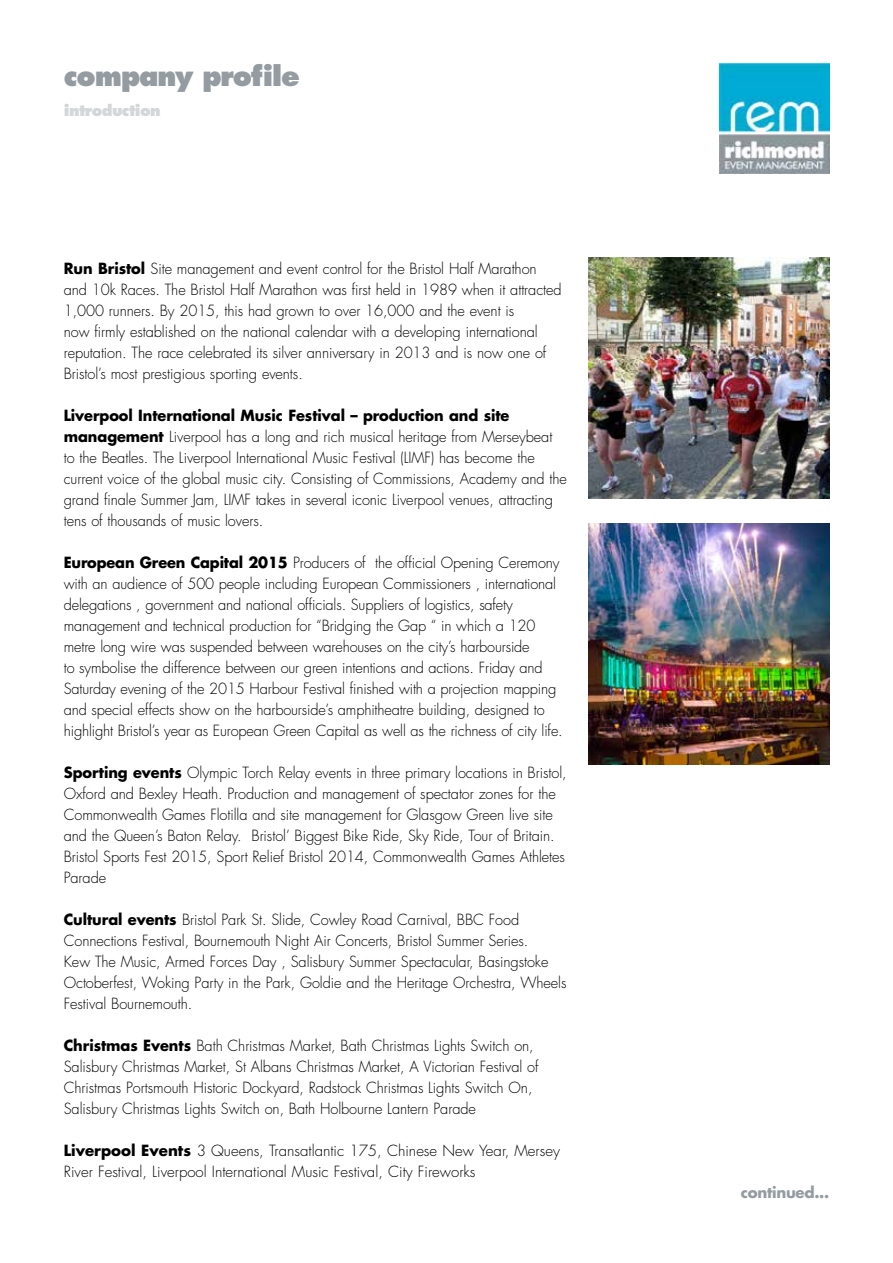
<style>
.page{position:relative;width:893px;height:1263px;background:#fff}
.page>*{position:absolute;margin:0;border:0;box-sizing:border-box;transform-origin:0 0}
.t1{font:800 27px "Futura";letter-spacing:-.04em;color:#949ca1}
.t2{font:300 15px/21px "Futura";letter-spacing:-.005em;color:#000}
.t3{font:800 15px "Futura";letter-spacing:-.04em;color:#d4d7da}
.t4{font:700 15px "Futura";letter-spacing:-.02em;color:#949ca1}
.s1{font-weight:700}
</style>
<div class="page">
<img style="left:719px;top:63px;width:110px;height:111px">
<img style="left:588px;top:258px;width:241px;height:241px">
<img style="left:588px;top:523px;width:241px;height:241px">
<h1 class="t1" style="left:64px;top:60px;width:238px">company profile</h1>
<p class="t3" style="left:64px;top:101px;width:99px">introduction</p>
<p class="t2" style="left:64px;top:258px;width:499px"><span class="s1">Run Bristol</span> Site management and event control for the Bristol Half Marathon and 10k Races. The Bristol Half Marathon was first held in 1989 when it attracted 1,000 runners. By 2015, this had grown to over 16,000 and the event is<br>now firmly established on the national calendar with a developing international reputation. The race celebrated its silver anniversary in 2013 and is now one of Bristol’s most prestigious sporting events.</p>
<p class="t2" style="left:64px;top:405px;width:505px"><span class="s1">Liverpool International Music Festival – production and site management</span> Liverpool has a long and rich musical heritage from Merseybeat to the Beatles. The Liverpool International Music Festival (LIMF) has become the current voice of the global music city. Consisting of Commissions, Academy and the grand finale Summer Jam, LIMF takes in several iconic Liverpool venues, attracting tens of thousands of music lovers.</p>
<p class="t2" style="left:64px;top:552px;width:500px"><span class="s1">European Green Capital 2015</span> Producers of the official Opening Ceremony with an audience of 500 people including European Commissioners , international delegations , government and national officials. Suppliers of logistics, safety management and technical production for “Bridging the Gap “ in which a 120 metre long wire was suspended between warehouses on the city’s harbourside<br>to symbolise the difference between our green intentions and actions. Friday and Saturday evening of the 2015 Harbour Festival finished with a projection mapping and special effects show on the harbourside’s amphitheatre building, designed to highlight Bristol’s year as European Green Capital as well as the richness of city life.</p>
<p class="t2" style="left:64px;top:762px;width:504px"><span class="s1">Sporting events</span> Olympic Torch Relay events in three primary locations in Bristol, Oxford and Bexley Heath. Production and management of spectator zones for the Commonwealth Games Flotilla and site management for Glasgow Green live site and the Queen’s Baton Relay. Bristol’ Biggest Bike Ride, Sky Ride, Tour of Britain.<br>Bristol Sports Fest 2015, Sport Relief Bristol 2014, Commonwealth Games Athletes Parade</p>
<p class="t2" style="left:64px;top:909px;width:504px"><span class="s1">Cultural events</span> Bristol Park St. Slide, Cowley Road Carnival, BBC Food Connections Festival, Bournemouth Night Air Concerts, Bristol Summer Series.<br>Kew The Music, Armed Forces Day , Salisbury Summer Spectacular, Basingstoke Octoberfest, Woking Party in the Park, Goldie and the Heritage Orchestra, Wheels Festival Bournemouth.</p>
<p class="t2" style="left:64px;top:1035px;width:476px"><span class="s1">Christmas Events</span> Bath Christmas Market, Bath Christmas Lights Switch on, Salisbury Christmas Market, St Albans Christmas Market, A Victorian Festival of Christmas Portsmouth Historic Dockyard, Radstock Christmas Lights Switch On, Salisbury Christmas Lights Switch on, Bath Holbourne Lantern Parade</p>
<p class="t2" style="left:64px;top:1140px;width:498px"><span class="s1">Liverpool Events</span> 3 Queens, Transatlantic 175, Chinese New Year, Mersey<br>River Festival, Liverpool International Music Festival, City Fireworks</p>
<p class="t4" style="left:741px;top:1182px;width:90px">continued...</p>
</div>
